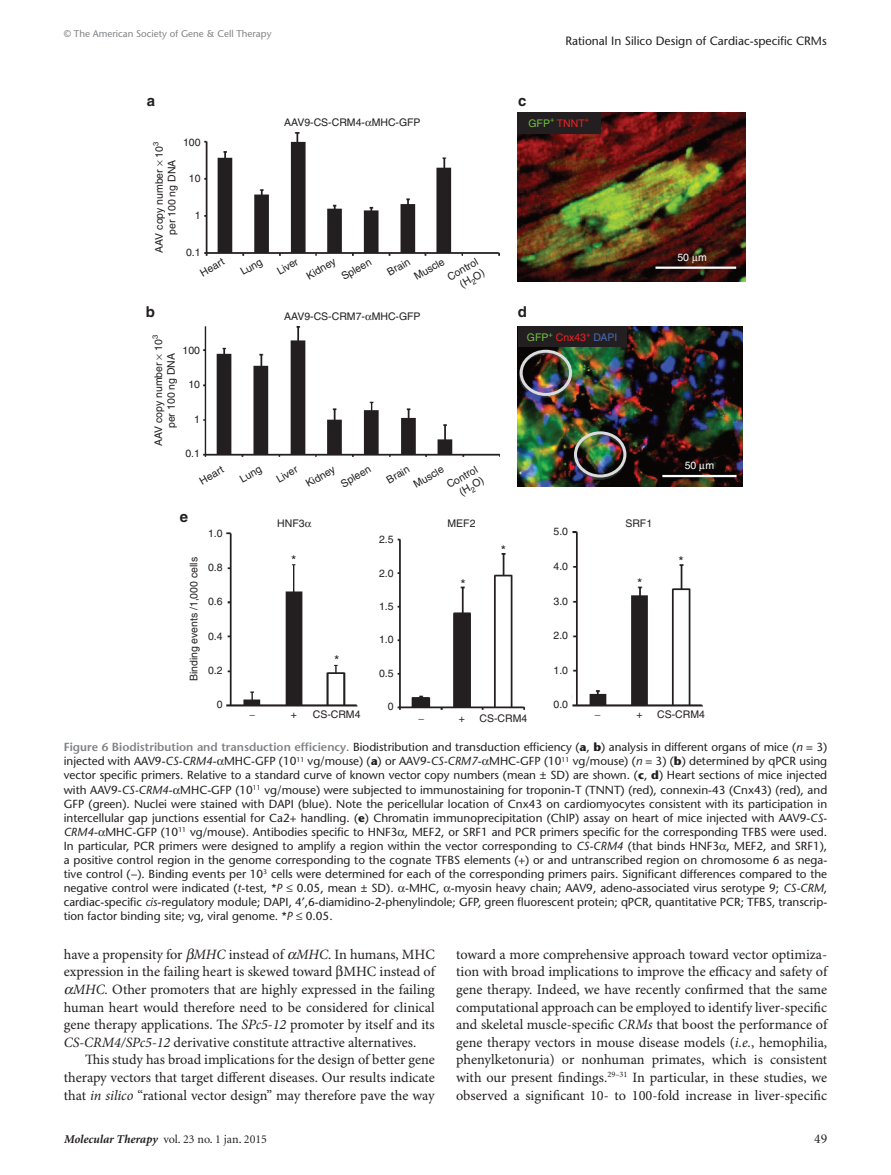
<style>
.page{position:relative;width:891px;height:1175px;background:#fff}
.page>*{position:absolute;margin:0;border:0;box-sizing:border-box;transform-origin:0 0}
.t1{font:700 15px "Helvetica";color:#231f20}
.t2{font:14.25px/17.7px "Minion Pro";letter-spacing:-.005em;color:#231f20;text-align:justify}
.t3{font:13.5px "Helvetica";color:#231f20}
.t4{font:13.5px "Minion";color:#231f20}
.t5{font:12px "Stone Sans";color:#231f20}
.t6{font:12px "Minion";color:#231f20}
.t7{font:11.7px/14.1px "Stone Sans";color:#231f20;text-align:justify}
.t8{font:10.5px/17.9px "Helvetica";color:#231f20}
.t9{font:10.5px "Helvetica";color:#ee2123}
.t10{font:10.5px "Helvetica";color:#fff}
.t11{font:9.75px "Stone Sans";color:#808285}
.s1{color:#72bf43}
.s2{color:#4a68b1}
.s3{font-family:"ITC Stone Sans";font-weight:600;color:#808285}
.s4{font-weight:700}
.s5{font-style:italic}
.s6{font-weight:700;font-style:italic}
</style>
<div class="page">
<img style="left:518px;top:326px;width:225px;height:160px">
<img style="left:517px;top:113px;width:228px;height:169px">
<img style="left:204px;top:133px;width:296px;height:122px">
<img style="left:204px;top:326px;width:296px;height:130px">
<img style="left:227px;top:531px;width:476px;height:178px">
<img style="left:518px;top:348px;width:110px;height:131px">
<hr style="left:662px;top:475px;width:74px;height:2px;background:#fff">
<div style="left:517px;top:113px;width:84px;height:21px;background:#231f20"></div>
<hr style="left:656px;top:266px;width:80px;height:3px;background:#fff">
<div style="left:518px;top:326px;width:109px;height:21px;background:#231f20"></div>
<svg style="left:700px;top:463px;width:5px;height:8px"></svg>
<svg style="left:692px;top:256px;width:6px;height:7px"></svg>
<p class="t11" style="left:64px;top:28px;width:209px">© The American Society of Gene &amp; Cell Therapy</p>
<p class="t1" style="left:147px;top:92px;width:10px">a</p>
<p class="t8" style="left:284px;top:113px;width:138px">AAV9-CS-CRM4- MHC-GFP</p>
<p class="t8" style="left:183px;top:133px;width:19px">100</p>
<p class="t8" style="left:150px;top:253px;width:112px;rotate:-90deg">AAV copy number 10<sup>3</sup></p>
<p class="t8" style="left:163px;top:235px;width:77px;rotate:-90deg">per 100 ng DNA</p>
<p class="t8" style="left:189px;top:170px;width:13px">10</p>
<p class="t8" style="left:195px;top:206px;width:7px">1</p>
<p class="t8" style="left:186px;top:243px;width:16px">0.1</p>
<p class="t8" style="left:197px;top:266px;width:28px;rotate:-30deg">Heart</p>
<p class="t8" style="left:237px;top:264px;width:25px;rotate:-30deg">Lung</p>
<p class="t8" style="left:274px;top:264px;width:24px;rotate:-30deg">Liver</p>
<p class="t8" style="left:329px;top:254px;width:34px;text-indent:-30px;rotate:-30deg">Kidney<br>Spleen</p>
<p class="t8" style="left:384px;top:265px;width:26px;rotate:-30deg">Brain</p>
<p class="t8" style="left:410px;top:269px;width:35px;rotate:-30deg">Muscle</p>
<p class="t8" style="left:444px;top:270px;width:35px;rotate:-30deg">Control</p>
<p class="t8" style="left:456px;top:277px;width:28px;rotate:-30deg">(H<sub>2</sub>O)</p>
<p class="t1" style="left:146px;top:303px;width:11px">b</p>
<p class="t8" style="left:152px;top:446px;width:112px;line-height:12.6px;text-align:center;rotate:-90deg">AAV copy number 10<sup>3 </sup>per 100 ng DNA</p>
<p class="t8" style="left:183px;top:341px;width:19px">100</p>
<p class="t8" style="left:188px;top:375px;width:13px">10</p>
<p class="t8" style="left:194px;top:410px;width:7px">1</p>
<p class="t8" style="left:185px;top:444px;width:16px">0.1</p>
<p class="t8" style="left:284px;top:307px;width:138px">AAV9-CS-CRM7- MHC-GFP</p>
<p class="t8" style="left:196px;top:473px;width:28px;rotate:-30deg">Heart</p>
<p class="t8" style="left:236px;top:472px;width:25px;rotate:-30deg">Lung</p>
<p class="t8" style="left:273px;top:472px;width:24px;rotate:-30deg">Liver</p>
<p class="t8" style="left:328px;top:461px;width:34px;text-indent:-30px;rotate:-30deg">Kidney<br>Spleen</p>
<p class="t8" style="left:383px;top:473px;width:26px;rotate:-30deg">Brain</p>
<p class="t8" style="left:410px;top:477px;width:35px;rotate:-30deg">Muscle</p>
<p class="t8" style="left:443px;top:477px;width:35px;rotate:-30deg">Control</p>
<p class="t8" style="left:455px;top:485px;width:28px;rotate:-30deg">(H<sub>2</sub>O)</p>
<p class="t1" style="left:518px;top:92px;width:10px">c</p>
<p class="t5" style="left:565px;top:34px;width:263px">Rational In Silico Design of Cardiac-specific CRMs</p>
<p class="t9" style="left:528px;top:117px;width:62px"><span class="s1">GFP</span><sup>+</sup> TNNT<sup>+</sup></p>
<p class="t1" style="left:518px;top:303px;width:11px">d</p>
<p class="t9" style="left:527px;top:331px;width:92px"><span class="s1">GFP</span><sup>+</sup> Cnx43<sup>+</sup> <span class="s2">DAPI</span></p>
<p class="t10" style="left:677px;top:251px;width:31px">50 m</p>
<p class="t10" style="left:685px;top:459px;width:31px">50 m</p>
<p class="t1" style="left:180px;top:507px;width:10px">e</p>
<p class="t8" style="left:185px;top:681px;width:126px;rotate:-90deg">Binding events /1,000 cells</p>
<p class="t8" style="left:208px;top:524px;width:16px">1.0</p>
<p class="t8" style="left:277px;top:514px;width:29px">HNF3</p>
<p class="t8" style="left:448px;top:514px;width:30px">MEF2</p>
<p class="t8" style="left:625px;top:514px;width:28px">SRF1</p>
<p class="t8" style="left:554px;top:522px;width:16px">5.0</p>
<p class="t8" style="left:379px;top:530px;width:16px">2.5</p>
<p class="t3" style="left:501px;top:542px;width:7px">*</p>
<p class="t3" style="left:291px;top:552px;width:7px">*</p>
<p class="t3" style="left:678px;top:553px;width:7px">*</p>
<p class="t8" style="left:208px;top:558px;width:16px">0.8</p>
<p class="t8" style="left:379px;top:564px;width:16px">2.0</p>
<p class="t3" style="left:461px;top:576px;width:7px">*</p>
<p class="t8" style="left:554px;top:557px;width:16px">4.0</p>
<p class="t3" style="left:637px;top:575px;width:7px">*</p>
<p class="t8" style="left:208px;top:593px;width:16px">0.6</p>
<p class="t8" style="left:379px;top:597px;width:16px">1.5</p>
<p class="t8" style="left:554px;top:592px;width:16px">3.0</p>
<p class="t8" style="left:208px;top:627px;width:16px">0.4</p>
<p class="t8" style="left:379px;top:630px;width:16px">1.0</p>
<p class="t8" style="left:554px;top:626px;width:16px">2.0</p>
<p class="t3" style="left:334px;top:653px;width:7px">*</p>
<p class="t8" style="left:208px;top:661px;width:16px">0.2</p>
<p class="t8" style="left:379px;top:664px;width:16px">0.5</p>
<p class="t8" style="left:554px;top:661px;width:16px">1.0</p>
<p class="t8" style="left:217px;top:696px;width:7px">0</p>
<p class="t8" style="left:388px;top:697px;width:7px">0</p>
<p class="t8" style="left:554px;top:696px;width:16px">0.0</p>
<p class="t8" style="left:459px;top:709px;width:8px">+</p>
<p class="t8" style="left:480px;top:709px;width:49px">CS-CRM4</p>
<p class="t8" style="left:637px;top:705px;width:8px">+</p>
<p class="t8" style="left:657px;top:705px;width:49px">CS-CRM4</p>
<p class="t8" style="left:291px;top:705px;width:8px">+</p>
<p class="t8" style="left:313px;top:705px;width:49px">CS-CRM4</p>
<p class="t7" style="left:64px;top:740px;width:765px"><span class="s3">Figure 6 Biodistribution and transduction efficiency.</span> Biodistribution and transduction efficiency (<span class="s4">a</span>, <span class="s4">b</span>) analysis in different organs of mice (<span class="s5">n</span> = 3) injected with AAV9-<span class="s5">CS-CRM4</span>- MHC-GFP (10<sup>11</sup> vg/mouse) (<span class="s4">a</span>) or AAV9-<span class="s5">CS-CRM7</span>- MHC-GFP (10<sup>11</sup> vg/mouse) (<span class="s5">n</span> = 3) (<span class="s4">b</span>) determined by qPCR using vector specific primers. Relative to a standard curve of known vector copy numbers (mean ± SD) are shown. (<span class="s4">c</span>, <span class="s4">d</span>) Heart sections of mice injected with AAV9-<span class="s5">CS-CRM4</span>- MHC-GFP (10<sup>11</sup> vg/mouse) were subjected to immunostaining for troponin-T (TNNT) (red), connexin-43 (Cnx43) (red), and GFP (green). Nuclei were stained with DAPI (blue). Note the pericellular location of Cnx43 on cardiomyocytes consistent with its participation in intercellular gap junctions essential for Ca2+ handling. (<span class="s4">e</span>) Chromatin immunoprecipitation (ChIP) assay on heart of mice injected with AAV9-<span class="s5">CS-CRM4</span>- MHC-GFP (10<sup>11</sup> vg/mouse). Antibodies specific to HNF3 , MEF2, or SRF1 and PCR primers specific for the corresponding TFBS were used.<br>In particular, PCR primers were designed to amplify a region within the vector corresponding to <span class="s5">CS-CRM4</span> (that binds HNF3 , MEF2, and SRF1), a positive control region in the genome corresponding to the cognate TFBS elements (+) or and untranscribed region on chromosome 6 as nega&shy;tive control (−). Binding events per 10<sup>3</sup> cells were determined for each of the corresponding primers pairs. Significant differences compared to the negative control were indicated (<span class="s5">t</span>-test, *<span class="s5">P</span> ≤ 0.05, mean ± SD). -MHC, -myosin heavy chain; AAV9, adeno-associated virus serotype 9; <span class="s5">CS-CRM</span>, cardiac-specific <span class="s5">cis</span>-regulatory module; DAPI, 4 ,6-diamidino-2-phenylindole; GFP, green fluorescent protein; qPCR, quantitative PCR; TFBS, transcrip&shy;tion factor binding site; vg, viral genome. *<span class="s5">P</span> ≤ 0.05.</p>
<p class="t2" style="left:64px;top:945px;width:373px">have a propensity for <span class="s5">MHC</span> instead of <span class="s5">MHC</span>. In humans, MHC</p>
<p class="t2" style="left:64px;top:963px;width:373px">expression in the failing heart is skewed toward MHC instead of</p>
<p class="t2" style="left:73px;top:981px;width:364px"><span class="s5">MHC.</span> Other promoters that are highly expressed in the failing</p>
<p class="t2" style="left:64px;top:998px;width:373px">human heart would therefore need to be considered for clinical</p>
<p class="t2" style="left:64px;top:1016px;width:373px">gene therapy applications. The <span class="s5">SPc5-12</span> promoter by itself and its</p>
<p class="t2" style="left:64px;top:1034px;width:354px"><span class="s5">CS-CRM4/SPc5-12</span> derivative constitute attractive alternatives.</p>
<p class="t2" style="left:85px;top:1051px;width:351px">This study has broad implications for the design of better gene</p>
<p class="t2" style="left:64px;top:1069px;width:373px">therapy vectors that target different diseases. Our results indicate</p>
<p class="t2" style="left:64px;top:1086px;width:373px">that <span class="s5">in silico</span> “rational vector design” may therefore pave the way</p>
<p class="t2" style="left:456px;top:945px;width:373px">toward a more comprehensive approach toward vector optimiza&shy;tion with broad implications to improve the efficacy and safety of gene therapy. Indeed, we have recently confirmed that the same computational approach can be employed to identify liver-specific and skeletal muscle-specific <span class="s5">CRMs</span> that boost the performance of gene therapy vectors in mouse disease models (<span class="s5">i.e.</span>, hemophilia, phenylketonuria) or nonhuman primates, which is consistent with our present findings.<sup>29–31</sup> In particular, in these studies, we observed a significant 10- to 100-fold increase in liver-specific</p>
<p class="t6" style="left:64px;top:1133px;width:205px"><span class="s6">Molecular Therapy</span> vol. 23 no. 1 jan. 2015</p>
<p class="t4" style="left:814px;top:1132px;width:14px">49</p>
</div>
